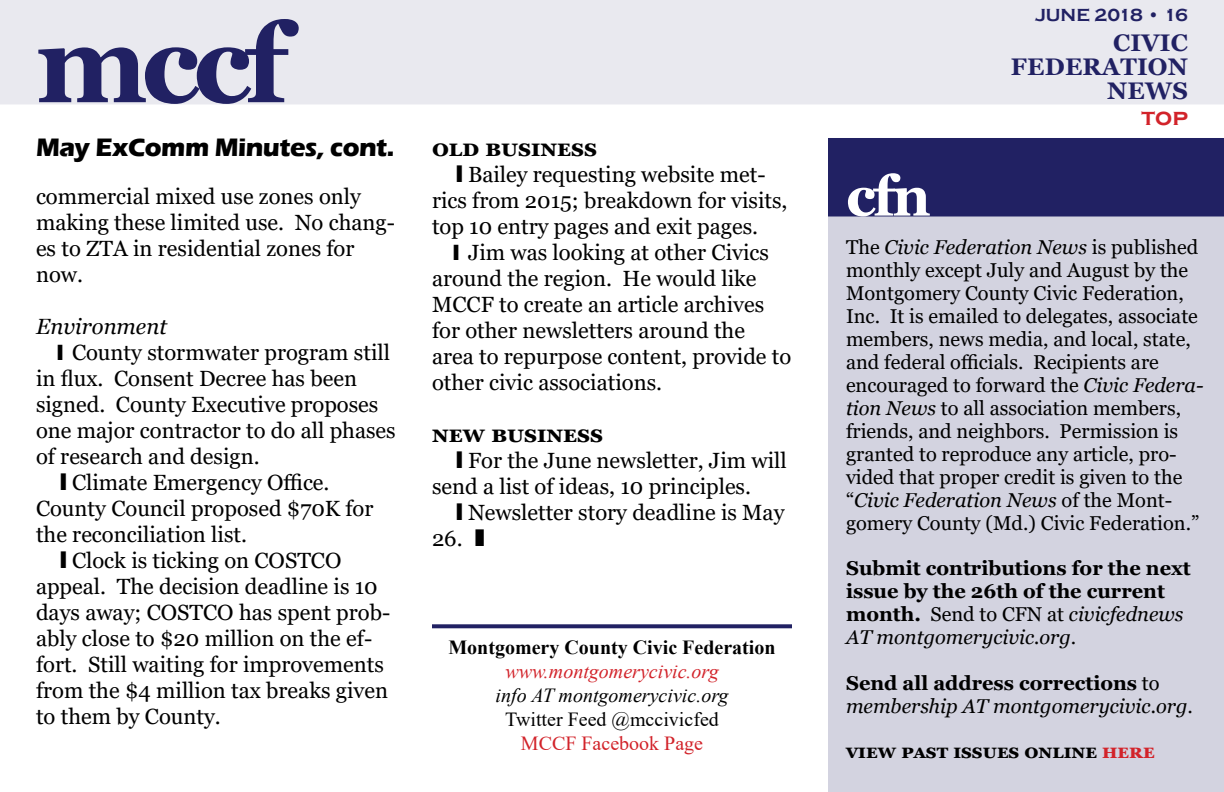
<style>
.page{position:relative;width:1224px;height:792px;background:#fff}
.page>*{position:absolute;margin:0;border:0;box-sizing:border-box;transform-origin:0 0}
.t1{font:700 110px "Georgia";color:#212163}
.t2{font:700 56px "Georgia";color:#fff}
.t3{font:700 26px "Eras ITC";letter-spacing:-.02em;color:#000}
.t4{font:700 24px "Georgia";color:#000}
.t5{font:700 24px/24px "Georgia";letter-spacing:.01em;color:#212163;text-align:right}
.t6{font:700 24px "Copperplate Gothic";color:#d2232a}
.t7{font:22px/26px "Georgia";color:#000}
.t8{font:italic 22px "Georgia";color:#000}
.t9{font:20px/23px "Georgia";color:#000}
.t10{font:700 20px/23px "Georgia";color:#000}
.t11{font:italic 20px/23px "Georgia";color:#000}
.t12{font:700 20px "Times New Roman";color:#000}
.t13{font:italic 20px "Times New Roman";color:#000}
.t14{font:italic 20px "Times New Roman";color:#d2232a}
.t15{font:20px "Times New Roman";color:#000}
.t16{font:20px "Times New Roman";color:#d2232a}
.t17{font:700 18px "Copperplate Gothic";color:#212163}
.s1{font-style:italic}
.s2{font-weight:400}
.s3{font-weight:400;font-style:italic}
.s4{font-weight:700;font-style:normal}
.s5{font-style:normal}
.s6{color:#d2232a}
</style>
<div class="page">
<div style="left:0;top:0;width:1224px;height:104px;background:#e9e9ef"></div>
<div style="left:828px;top:216px;width:396px;height:576px;background:#d3d3e0"></div>
<div style="left:828px;top:138px;width:396px;height:78px;background:#212163"></div>
<svg style="left:432px;top:624px;width:360px;height:4px"></svg>
<h1 class="t1" style="left:36px;top:-7px;width:264px">mccf</h1>
<p class="t3" style="left:36px;top:133px;width:360px">May ExComm Minutes, cont.</p>
<p class="t7" style="left:36px;top:184px;width:361px">commercial mixed use zones only making these limited use. No chang&shy;es to ZTA in residential zones for now.</p>
<p class="t8" style="left:36px;top:312px;width:132px">Environment</p>
<p class="t7" style="left:72px;top:340px;width:320px">County stormwater program still</p>
<p class="t7" style="left:36px;top:366px;width:322px">in flux. Consent Decree has been</p>
<p class="t7" style="left:36px;top:392px;width:344px">signed. County Executive proposes</p>
<p class="t7" style="left:36px;top:418px;width:361px">one major contractor to do all phases</p>
<p class="t7" style="left:36px;top:444px;width:225px">of research and design.</p>
<p class="t7" style="left:72px;top:470px;width:259px">Climate Emergency Office.</p>
<p class="t7" style="left:36px;top:496px;width:339px">County Council proposed $70K for</p>
<p class="t7" style="left:36px;top:522px;width:213px">the reconciliation list.</p>
<p class="t7" style="left:72px;top:548px;width:271px">Clock is ticking on COSTCO</p>
<p class="t7" style="left:36px;top:574px;width:343px">appeal. The decision deadline is 10</p>
<p class="t7" style="left:36px;top:600px;width:356px">days away; COSTCO has spent prob-</p>
<p class="t7" style="left:36px;top:626px;width:338px">ably close to $20 million on the ef-</p>
<p class="t7" style="left:36px;top:652px;width:349px">fort. Still waiting for improvements</p>
<p class="t7" style="left:36px;top:678px;width:354px">from the $4 million tax breaks given</p>
<p class="t7" style="left:36px;top:704px;width:186px">to them by County.</p>
<p class="t4" style="left:432px;top:132px;width:17px">OLD</p>
<p class="t4" style="left:485px;top:132px;width:15px">BUSINESS</p>
<p class="t7" style="left:432px;top:162px;width:357px;text-indent:36px">Bailey requesting website met&shy;rics from 2015; breakdown for visits, top 10 entry pages and exit pages.</p>
<p class="t7" style="left:432px;top:240px;width:361px;text-indent:36px">Jim was looking at other Civics around the region. He would like<br>MCCF to create an article archives for other newsletters around the area to repurpose content, provide to other civic associations.</p>
<p class="t4" style="left:432px;top:418px;width:19px">NEW</p>
<p class="t4" style="left:491px;top:418px;width:15px">BUSINESS</p>
<p class="t7" style="left:432px;top:448px;width:356px;text-indent:36px">For the June newsletter, Jim will send a list of ideas, 10 principles.</p>
<p class="t7" style="left:468px;top:500px;width:318px">Newsletter story deadline is May</p>
<p class="t7" style="left:432px;top:526px;width:32px">26.</p>
<p class="t12" style="left:448px;top:633px;width:329px">Montgomery County Civic Federation</p>
<p class="t14" style="left:505px;top:657px;width:215px">www.montgomerycivic.org</p>
<p class="t13" style="left:496px;top:681px;width:234px">info AT montgomerycivic.org</p>
<p class="t15" style="left:505px;top:705px;width:215px">Twitter Feed @mccivicfed</p>
<p class="t16" style="left:521px;top:729px;width:184px">MCCF Facebook Page</p>
<p class="t17" style="left:1035px;top:5px;width:154px">JUNE 2018 • 16</p>
<p class="t5" style="left:1011px;top:30px;width:179px">civic federation news</p>
<p class="t6" style="left:1142px;top:104px;width:48px">TOP</p>
<h2 class="t2" style="left:846px;top:160px;width:86px">cfn</h2>
<p class="t9" style="left:846px;top:236px;width:359px">The <span class="s1">Civic Federation News</span> is published monthly except July and August by the Montgomery County Civic Federation, Inc. It is emailed to delegates, associate members, news media, and local, state, and federal officials. Recipients are encouraged to forward the <span class="s1">Civic Federa&shy;tion News</span> to all association members, friends, and neighbors. Permission is granted to reproduce any article, pro&shy;vided that proper credit is given to the “<span class="s1">Civic Federation News</span> of the Mont&shy;gomery County (Md.) Civic Federation.”</p>
<p class="t10" style="left:846px;top:556px;width:346px">Submit contributions for the next issue by the 26th of the current month. <span class="s2">Send to CFN at</span> <span class="s3">civicfednews<br>AT montgomerycivic.org</span><span class="s2">.</span></p>
<p class="t11" style="left:846px;top:671px;width:348px"><span class="s4">Send all address corrections</span> <span class="s5">to </span>membership AT montgomerycivic.org<span class="s5">.</span></p>
<p class="t10" style="left:846px;top:740px;width:310px">view past issues online <span class="s6">here</span></p>
</div>
